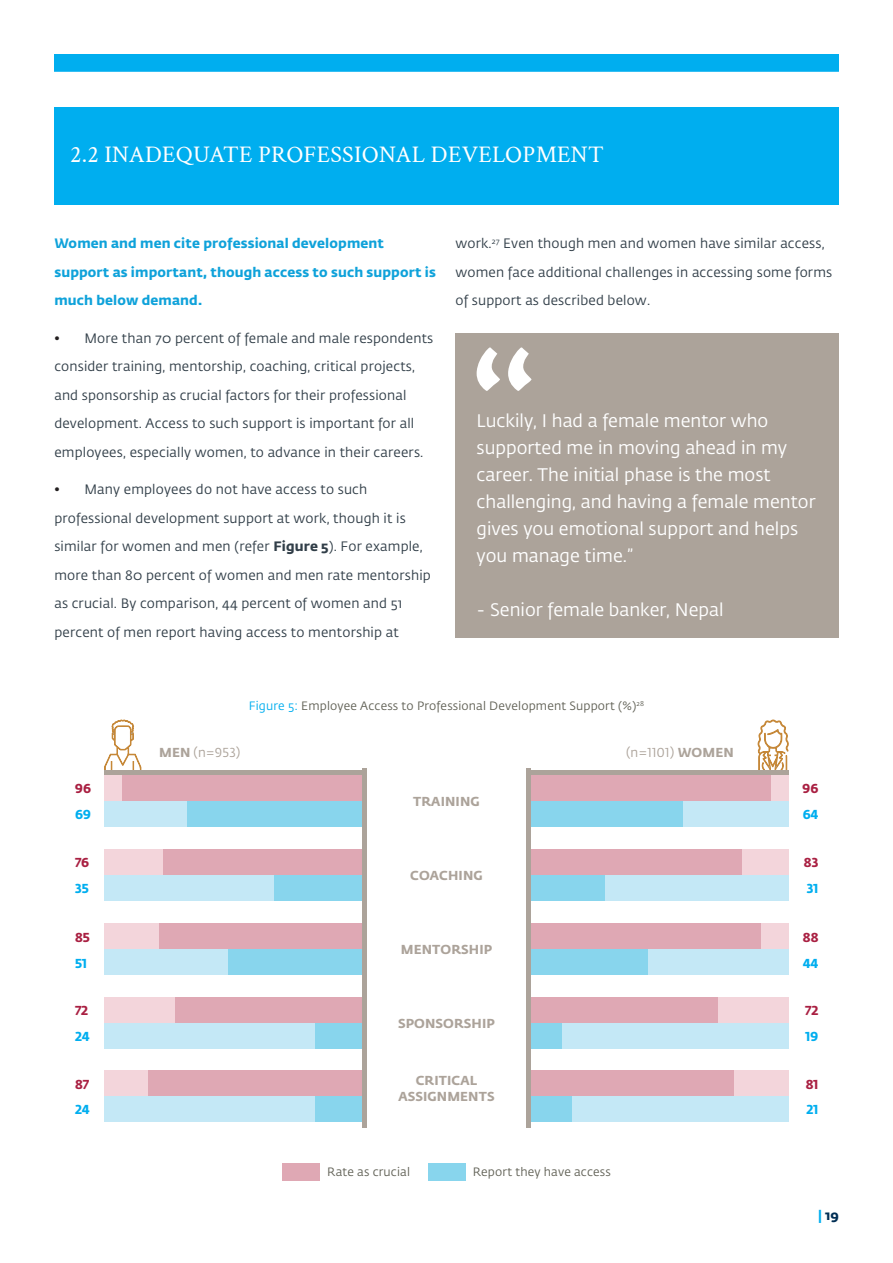
<style>
.page{position:relative;width:893px;height:1263px;background:#fff}
.page>*{position:absolute;margin:0;border:0;box-sizing:border-box;transform-origin:0 0}
.Body{font:24px "Crimson Text";letter-spacing:.01em;color:#fff}
.t1{font:18px/27px "Fedra Sans Std";color:#fff}
.t2{font:13.5px/28.5px "Fedra Sans Std";letter-spacing:.015em;color:#313e48}
.Body_Subheads{font:700 13.5px/28.5px "Fedra Sans Std";letter-spacing:.01em;color:#0fa2da}
.t3{font:700 13.5px "Fedra Sans Std";color:#002e54}
.t4{font:700 12.9px/15.5px "Fedra Sans Std";letter-spacing:.01em;color:#aca39a;text-align:center}
.t5{font:12.9px "Fedra Sans Std";letter-spacing:.01em;color:#aca39a}
.t6{font:700 12.9px "Fedra Sans Std";letter-spacing:.01em;color:#a92042}
.t7{font:700 12.9px "Fedra Sans Std";letter-spacing:.01em;color:#00aeef}
.Body-2{font:12px "Fedra Sans Std";letter-spacing:.015em;color:#626257}
.s1{color:#231f20}
.s2{font-weight:700}
.s3{color:#00aeef}
</style>
<div class="page">
<div style="left:54px;top:54px;width:785px;height:18px;background:#00aeef"></div>
<div style="left:54px;top:108px;width:785px;height:97px;background:#00aeef"></div>
<div style="left:455px;top:333px;width:384px;height:304px;background:#aca39a"></div>
<svg style="left:477px;top:347px;width:54px;height:44px"></svg>
<div style="left:531px;top:775px;width:257px;height:26px;background:#f3d5db"></div>
<div style="left:105px;top:775px;width:257px;height:26px;background:#f3d5db"></div>
<div style="left:531px;top:801px;width:257px;height:26px;background:#c4e8f6"></div>
<div style="left:105px;top:801px;width:257px;height:26px;background:#c4e8f6"></div>
<div style="left:531px;top:923px;width:257px;height:26px;background:#f3d5db"></div>
<div style="left:105px;top:923px;width:257px;height:26px;background:#f3d5db"></div>
<div style="left:531px;top:949px;width:257px;height:26px;background:#c4e8f6"></div>
<div style="left:105px;top:949px;width:257px;height:26px;background:#c4e8f6"></div>
<div style="left:531px;top:849px;width:257px;height:26px;background:#f3d5db"></div>
<div style="left:105px;top:849px;width:257px;height:26px;background:#f3d5db"></div>
<div style="left:531px;top:875px;width:257px;height:26px;background:#c4e8f6"></div>
<div style="left:105px;top:875px;width:257px;height:26px;background:#c4e8f6"></div>
<div style="left:531px;top:997px;width:257px;height:26px;background:#f3d5db"></div>
<div style="left:531px;top:1070px;width:257px;height:26px;background:#f3d5db"></div>
<div style="left:105px;top:997px;width:257px;height:26px;background:#f3d5db"></div>
<div style="left:105px;top:1070px;width:257px;height:26px;background:#f3d5db"></div>
<div style="left:531px;top:1023px;width:257px;height:26px;background:#c4e8f6"></div>
<div style="left:531px;top:1096px;width:257px;height:26px;background:#c4e8f6"></div>
<div style="left:105px;top:1023px;width:257px;height:26px;background:#c4e8f6"></div>
<div style="left:105px;top:1096px;width:257px;height:26px;background:#c4e8f6"></div>
<div style="left:188px;top:801px;width:174px;height:26px;background:#88d5ed"></div>
<div style="left:526px;top:801px;width:156px;height:26px;background:#88d5ed"></div>
<div style="left:228px;top:949px;width:134px;height:26px;background:#88d5ed"></div>
<div style="left:315px;top:1023px;width:47px;height:26px;background:#88d5ed"></div>
<div style="left:315px;top:1096px;width:47px;height:26px;background:#88d5ed"></div>
<svg style="left:104px;top:719px;width:38px;height:51px"></svg>
<svg style="left:757px;top:719px;width:32px;height:54px"></svg>
<div style="left:123px;top:775px;width:239px;height:26px;background:#dfa8b4"></div>
<div style="left:531px;top:775px;width:239px;height:26px;background:#dfa8b4"></div>
<div style="left:159px;top:923px;width:203px;height:26px;background:#dfa8b4"></div>
<div style="left:164px;top:849px;width:198px;height:26px;background:#dfa8b4"></div>
<div style="left:176px;top:997px;width:186px;height:26px;background:#dfa8b4"></div>
<div style="left:531px;top:997px;width:186px;height:26px;background:#dfa8b4"></div>
<div style="left:148px;top:1070px;width:214px;height:26px;background:#dfa8b4"></div>
<div style="left:362px;top:768px;width:5px;height:360px;background:#aca39a"></div>
<div style="left:104px;top:770px;width:263px;height:5px;background:#aca39a"></div>
<div style="left:526px;top:770px;width:262px;height:5px;background:#aca39a"></div>
<div style="left:526px;top:768px;width:5px;height:360px;background:#aca39a"></div>
<div style="left:282px;top:1163px;width:38px;height:17px;background:#dfa8b4"></div>
<div style="left:428px;top:1163px;width:38px;height:17px;background:#88d5ed"></div>
<div style="left:531px;top:949px;width:116px;height:26px;background:#88d5ed"></div>
<div style="left:275px;top:875px;width:87px;height:26px;background:#88d5ed"></div>
<div style="left:531px;top:875px;width:73px;height:26px;background:#88d5ed"></div>
<div style="left:531px;top:1023px;width:31px;height:26px;background:#88d5ed"></div>
<div style="left:531px;top:1096px;width:41px;height:26px;background:#88d5ed"></div>
<div style="left:531px;top:923px;width:229px;height:26px;background:#dfa8b4"></div>
<div style="left:531px;top:849px;width:210px;height:26px;background:#dfa8b4"></div>
<div style="left:531px;top:1070px;width:203px;height:26px;background:#dfa8b4"></div>
<p class="Body" style="left:70px;top:137px;width:535px">2.2 INADEQUATE PROFESSIONAL DEVELOPMENT</p>
<p class="Body_Subheads" style="left:54px;top:229px;width:383px">Women and men cite professional development support as important, though access to such support is much below demand.</p>
<p class="t2" style="left:54px;top:324px;width:380px"><span class="s1">•</span> More than 70 percent of female and male respondents consider training, mentorship, coaching, critical projects, and sponsorship as crucial factors for their professional development. Access to such support is important for all employees, especially women, to advance in their careers.</p>
<p class="t2" style="left:54px;top:476px;width:378px"><span class="s1">•</span> Many employees do not have access to such professional development support at work, though it is similar for women and men (refer <span class="s2">Figure 5</span>). For example, more than 80 percent of women and men rate mentorship as crucial. By comparison, 44 percent of women and 51 percent of men report having access to mentorship at</p>
<p class="t2" style="left:455px;top:230px;width:378px">work.<sup>27</sup> Even though men and women have similar access, women face additional challenges in accessing some forms of support as described below.</p>
<p class="t1" style="left:477px;top:407px;width:341px">Luckily, I had a female mentor who supported me in moving ahead in my career. The initial phase is the most challenging, and having a female mentor gives you emotional support and helps you manage time.”</p>
<p class="t1" style="left:477px;top:596px;width:248px">- Senior female banker, Nepal</p>
<p class="Body-2" style="left:249px;top:699px;width:397px"><span class="s3">Figure 5:</span> Employee Access to Professional Development Support (%)<sup>28</sup></p>
<p class="t5" style="left:159px;top:745px;width:83px"><span class="s2">MEN</span> (n=953)</p>
<p class="t5" style="left:626px;top:745px;width:109px">(n=1101) <span class="s2">WOMEN</span></p>
<p class="t6" style="left:75px;top:780px;width:17px">96</p>
<p class="t6" style="left:803px;top:780px;width:17px">96</p>
<p class="t4" style="left:413px;top:794px;width:68px">TRAINING</p>
<p class="t7" style="left:75px;top:806px;width:17px">69</p>
<p class="t7" style="left:803px;top:806px;width:17px">64</p>
<p class="t6" style="left:75px;top:854px;width:16px">76</p>
<p class="t6" style="left:804px;top:854px;width:16px">83</p>
<p class="t4" style="left:410px;top:868px;width:74px">COACHING</p>
<p class="t7" style="left:75px;top:880px;width:15px">35</p>
<p class="t7" style="left:807px;top:880px;width:13px">31</p>
<p class="t6" style="left:75px;top:929px;width:16px">85</p>
<p class="t6" style="left:803px;top:929px;width:17px">88</p>
<p class="t4" style="left:401px;top:942px;width:93px">MENTORSHIP</p>
<p class="t7" style="left:75px;top:955px;width:13px">51</p>
<p class="t7" style="left:803px;top:955px;width:17px">44</p>
<p class="t6" style="left:75px;top:1002px;width:15px">72</p>
<p class="t6" style="left:805px;top:1002px;width:15px">72</p>
<p class="t4" style="left:398px;top:1016px;width:98px">SPONSORSHIP</p>
<p class="t7" style="left:75px;top:1028px;width:16px">24</p>
<p class="t7" style="left:806px;top:1028px;width:14px">19</p>
<p class="t6" style="left:75px;top:1075px;width:16px">87</p>
<p class="t4" style="left:398px;top:1073px;width:98px">CRITICAL<br>ASSIGNMENTS</p>
<p class="t6" style="left:806px;top:1075px;width:14px">81</p>
<p class="t7" style="left:75px;top:1101px;width:16px">24</p>
<p class="t7" style="left:806px;top:1101px;width:13px">21</p>
<p class="Body-2" style="left:327px;top:1165px;width:84px">Rate as crucial</p>
<p class="Body-2" style="left:473px;top:1165px;width:139px">Report they have access</p>
<p class="t3" style="left:818px;top:1206px;width:22px"><span class="s3">|</span> 19</p>
</div>
